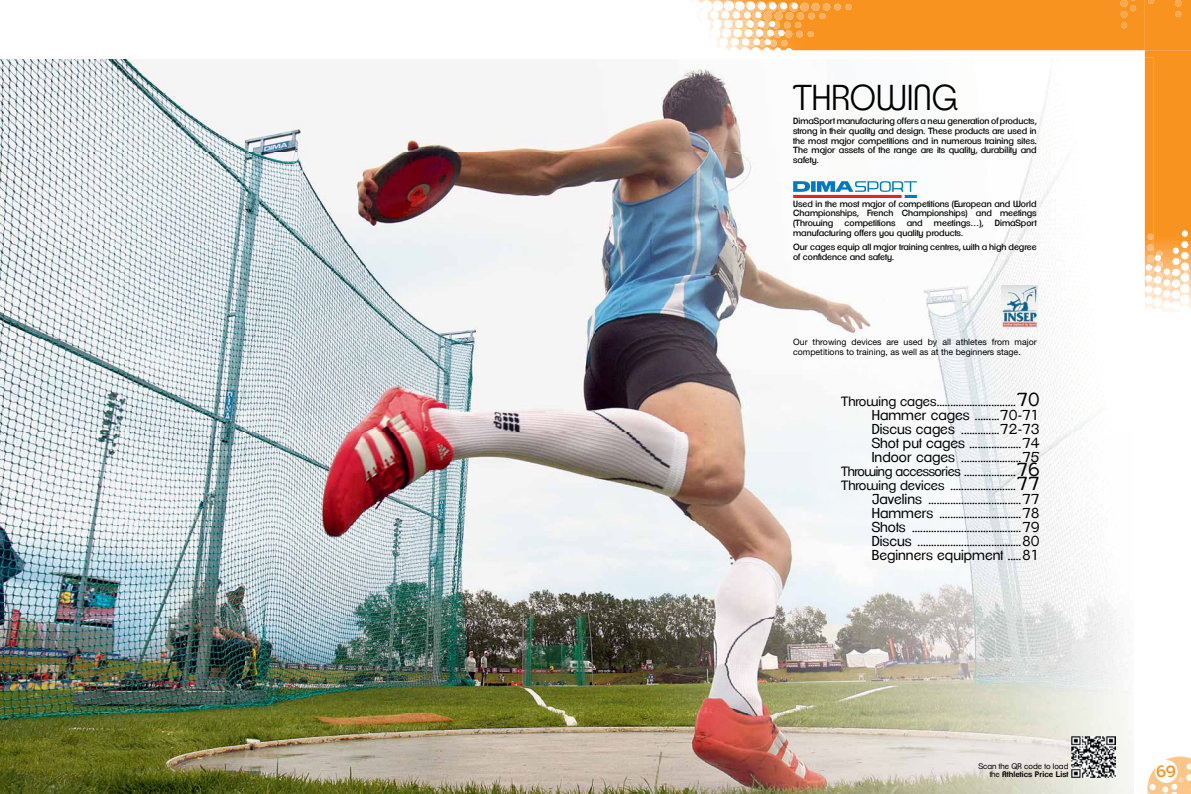
<style>
.page{position:relative;width:1191px;height:794px;background:#fff}
.page>*{position:absolute;margin:0;border:0;box-sizing:border-box;transform-origin:0 0}
.t1{font:300 35px "Clemente P Dae";color:#000}
.t2{font:600 15.75px "Clemente P Dak";color:#f7941e}
.t3{font:14px/14px "Clemente P Dag";color:#000;text-align:justify}
.t4{font:13.12px "Clemente P Dag";letter-spacing:-.03em;color:#000}
.t5{font:8.75px/9.6px "Clemente P Dai";color:#000;text-align:justify}
.t6{font:8.75px/9.6px "Helvetica Neue";color:#000}
.t7{font:600 7.88px "Clemente P Dak";color:#000}
.t8{font:7.88px "Clemente P Dag";color:#000}
.s1{font-size:13.12px}
.s2{font-size:18.38px}
.s3{font-size:14px}
.s4{font-family:"Clemente P Dag";font-weight:400}
</style>
<div class="page">
<img style="left:0;top:60px;width:595px;height:734px">
<svg style="left:5px;top:59px;width:131px;height:1px"></svg>
<img style="left:595px;top:69px;width:539px;height:725px">
<svg style="left:793px;top:181px;width:124px;height:17px"></svg>
<img style="left:1071px;top:736px;width:44px;height:41px">
<div style="left:1144px;top:0;width:47px;height:50px;background:#f7931e"></div>
<svg style="left:1144px;top:50px;width:47px;height:262px;background:#f8a94d"></svg>
<svg style="left:1174px;top:0;width:7px;height:17px"></svg>
<svg style="left:1148px;top:0;width:6px;height:4px"></svg>
<svg style="left:691px;top:0;width:445px;height:50px;background:#f8a646"></svg>
<img style="left:1001px;top:285px;width:36px;height:42px">
<svg style="left:1147px;top:756px;width:44px;height:38px"></svg>
<h1 class="t1" style="left:793px;top:77px;width:166px">THROWING</h1>
<p class="t5" style="left:793px;top:116px;width:245px">DimaSport manufacturing offers a new generation of products, strong in their quality and design. These products are used in the most major competitions and in numerous training sites.<br>The major assets of the range are its quality, durability and safety.</p>
<p class="t5" style="left:793px;top:199px;width:245px">Used in the most major of competitions (European and World Championships, French Championships) and meetings (Throwing</p>
<p class="t5" style="left:844px;top:218px;width:52px">competitions</p>
<p class="t5" style="left:906px;top:218px;width:17px">and</p>
<p class="t5" style="left:934px;top:218px;width:51px">meetings…),</p>
<p class="t5" style="left:994px;top:218px;width:43px">DimaSport</p>
<p class="t5" style="left:793px;top:225px;width:245px;line-height:14.6px">manufacturing offers you quality products.<br>Our cages equip all major training centres, with a high degree</p>
<p class="t5" style="left:793px;top:252px;width:102px">of confidence and safety.</p>
<p class="t6" style="left:793px;top:337px;width:245px">Our throwing devices are used by all athletes from major competitions to training, as well as at the beginners stage.</p>
<h3 class="t3" style="left:871px;top:394px;width:170px;text-indent:-31px"><span class="s1">Throwing cages</span> .............................<span class="s2">70<br></span>Hammer cages .........70-71<br>Discus cages ..............72-73<br>Shot put cages ...................74<br>Indoor cages ......................75</h3>
<h3 class="t4" style="left:841px;top:463px;width:200px">Throwing accessories <span class="s3">...................</span><span class="s2">76</span></h3>
<p class="t3" style="left:871px;top:478px;width:170px;text-indent:-31px"><span class="s1">Throwing devices</span> ........................<span class="s2">77<br></span>Javelins ..................................77<br>Hammers ..............................78<br>Shots ........................................79<br>Discus ......................................80<br>Beginners equipment .....81</p>
<p class="t8" style="left:978px;top:761px;width:92px">Scan the QR code to load</p>
<p class="t7" style="left:989px;top:770px;width:80px"><span class="s4">the</span> Athletics Price List</p>
<h2 class="t2" style="left:1155px;top:762px;width:22px">69</h2>
</div>
